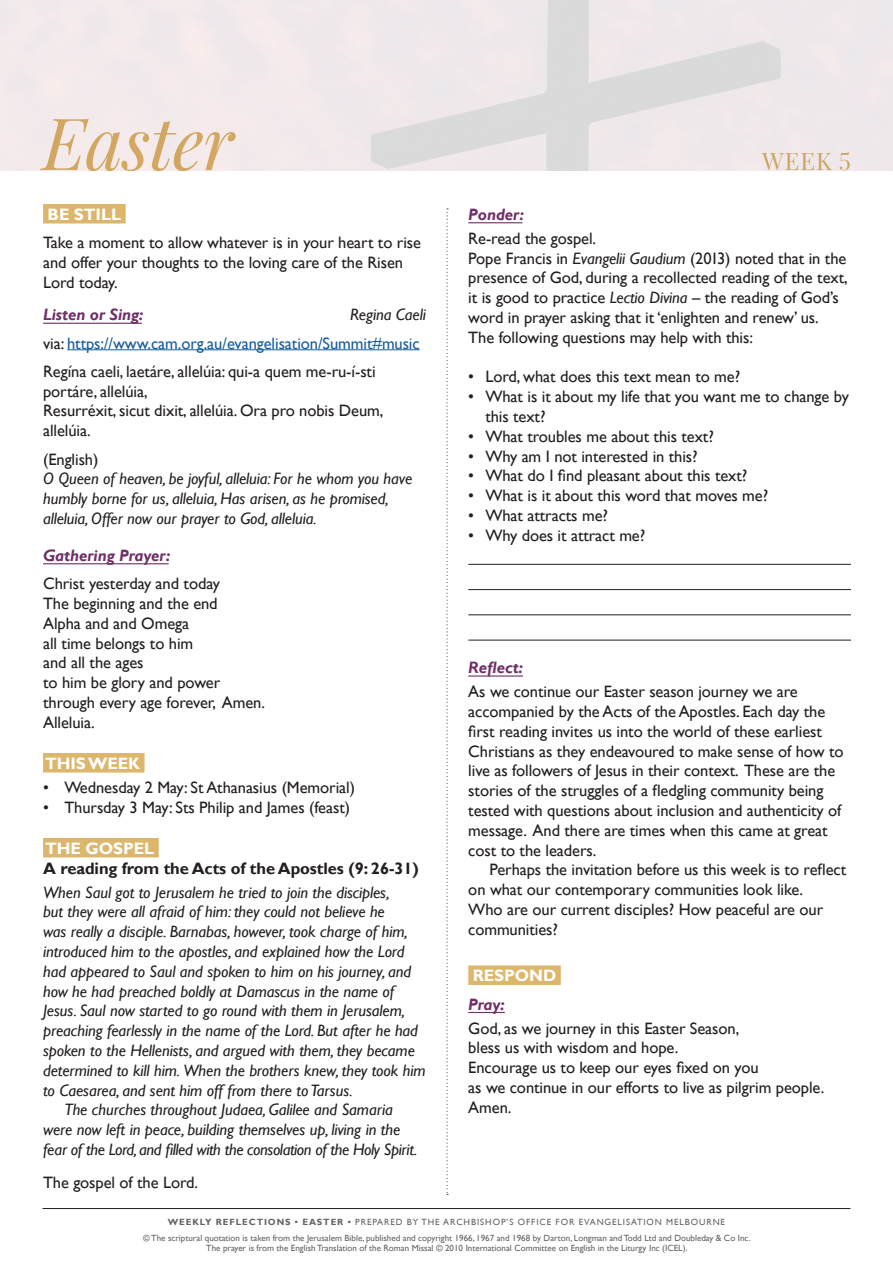
<style>
.page{position:relative;width:893px;height:1263px;background:#fff}
.page>*{position:absolute;margin:0;border:0;box-sizing:border-box;transform-origin:0 0}
.t1{font:italic 72px "Playfair Display";letter-spacing:-.01em;color:#dcb66b}
.t2{font:24px "Playfair Display";color:#dcb66b}
.body_text{font:16.5px/19.8px "Gill Sans";letter-spacing:-.005em;color:#231f20}
.body_text-2{font:italic 16.5px "Gill Sans";letter-spacing:-.005em;color:#231f20}
.body_text_-_ponder_a{font:italic 16.5px/19.8px "Gill Sans";letter-spacing:-.005em;color:#231f20}
.body_text_-_ponder_a-2{font:16.5px/19.8px "Gill Sans";letter-spacing:-.005em;color:#231f20}
.body_text-3{font:italic 16.5px "Gill Sans";letter-spacing:-.025em;color:#231f20}
.body_text_-_ponder_a-3{font:16.5px "Gill Sans";letter-spacing:-.005em;color:#175d9e}
.heading_-_weeks{font:700 16.5px/19.8px "Gill Sans";letter-spacing:-.005em;color:#231f20}
.body_text_-_ponder_a-4{font:italic 700 16.5px "Gill Sans";letter-spacing:-.005em;color:#6f2f68}
.heading_-_weeks-2{font:700 16.5px "Gill Sans";letter-spacing:-.005em;color:#fff}
.body_text-4{font:italic 700 16.5px "Gill Sans";letter-spacing:-.005em;color:#6f2f68}
.t3{font:9px/15.8px "Gill Sans";color:#636366;text-align:center}
.s1{color:#231f20}
.s2{font-style:normal}
.s3{color:#fff}
.s4{font-style:italic}
.s5{font-weight:700}
</style>
<div class="page">
<hr style="left:43px;top:1208px;width:807px;height:1px;background:#231f20">
<hr style="left:468px;top:222px;width:54px;height:1px;background:#6f2f68">
<hr style="left:468px;top:675px;width:55px;height:2px;background:#6f2f68">
<div style="left:468px;top:965px;width:93px;height:20px;background:#dcb66b"></div>
<hr style="left:468px;top:1012px;width:37px;height:1px;background:#6f2f68">
<hr style="left:468px;top:564px;width:383px;height:1px;background:#231f20">
<hr style="left:468px;top:589px;width:383px;height:1px;background:#231f20">
<hr style="left:468px;top:614px;width:383px;height:1px;background:#231f20">
<hr style="left:468px;top:640px;width:383px;height:1px;background:#231f20">
<div style="left:43px;top:204px;width:83px;height:19px;background:#dcb66b"></div>
<hr style="left:43px;top:323px;width:99px;height:1px;background:#6f2f68">
<hr style="left:67px;top:349px;width:353px;height:1px;background:#175d9e">
<hr style="left:43px;top:563px;width:126px;height:1px;background:#6f2f68">
<div style="left:43px;top:753px;width:102px;height:19px;background:#dcb66b"></div>
<div style="left:43px;top:838px;width:116px;height:19px;background:#dcb66b"></div>
<svg style="left:446px;top:208px;width:2px;height:987px"></svg>
<h1 class="t1" style="left:43px;top:95px;width:193px">Easter</h1>
<p class="heading_-_weeks-2" style="left:48px;top:204px;width:75px">BE STILL</p>
<p class="body_text" style="left:43px;top:233px;width:379px">Take a moment to allow whatever is in your heart to rise and offer your thoughts to the loving care of the Risen<br>Lord today.</p>
<p class="body_text_-_ponder_a-4" style="left:43px;top:305px;width:102px">Listen or Sing:</p>
<p class="body_text_-_ponder_a" style="left:350px;top:305px;width:77px">Regina Caeli</p>
<p class="body_text_-_ponder_a-3" style="left:43px;top:333px;width:378px"><span class="s1">via:</span> https://www.cam.org.au/evangelisation/Summit#music</p>
<p class="body_text_-_ponder_a-2" style="left:43px;top:362px;width:342px">Regína caeli, laetáre, allelúia: qui-a quem me-ru-í-sti portáre, allelúia,<br>Resurréxit, sicut dixit, allelúia. Ora pro nobis Deum, allelúia.</p>
<p class="body_text_-_ponder_a" style="left:43px;top:449px;width:371px"><span class="s2">(English)<br></span>O Queen of heaven, be joyful, alleluia: For he whom you have humbly borne for us, alleluia, Has arisen, as he promised, alleluia, Offer now our prayer to God, alleluia.</p>
<p class="body_text-4" style="left:43px;top:546px;width:129px">Gathering Prayer:</p>
<p class="body_text" style="left:43px;top:574px;width:178px">Christ yesterday and today</p>
<p class="body_text" style="left:43px;top:594px;width:176px">The beginning and the end</p>
<p class="body_text" style="left:43px;top:613px;width:148px">Alpha and and Omega</p>
<p class="body_text" style="left:43px;top:633px;width:152px">all time belongs to him</p>
<p class="body_text" style="left:43px;top:653px;width:102px">and all the ages</p>
<p class="body_text" style="left:43px;top:673px;width:179px">to him be glory and power</p>
<p class="body_text" style="left:43px;top:693px;width:223px">through every age forever, Amen.</p>
<p class="body_text" style="left:43px;top:712px;width:53px">Alleluia.</p>
<p class="heading_-_weeks-2" style="left:45px;top:753px;width:97px">THIS WEEK</p>
<p class="body_text" style="left:43px;top:778px;width:313px">• Wednesday 2 May: St Athanasius (Memorial)</p>
<p class="body_text" style="left:43px;top:797px;width:309px">• Thursday 3 May: Sts Philip and James (feast)</p>
<p class="heading_-_weeks" style="left:43px;top:839px;width:377px"><span class="s3">THE GOSPEL<br></span>A reading from the Acts of the Apostles (9: 26-31)</p>
<p class="body_text-2" style="left:43px;top:882px;width:348px">When Saul got to Jerusalem he tried to join the disciples,</p>
<p class="body_text-2" style="left:43px;top:902px;width:343px">but they were all afraid of him: they could not believe he</p>
<p class="body_text-2" style="left:43px;top:922px;width:366px">was really a disciple. Barnabas, however, took charge of him,</p>
<p class="body_text-2" style="left:43px;top:942px;width:363px">introduced him to the apostles, and explained how the Lord</p>
<p class="body_text-2" style="left:43px;top:961px;width:369px">had appeared to Saul and spoken to him on his journey, and</p>
<p class="body_text-2" style="left:43px;top:981px;width:353px">how he had preached boldly at Damascus in the name of</p>
<p class="body_text-2" style="left:43px;top:1001px;width:364px">Jesus. Saul now started to go round with them in Jerusalem,</p>
<p class="body_text-2" style="left:43px;top:1021px;width:376px">preaching fearlessly in the name of the Lord. But after he had</p>
<p class="body_text-2" style="left:43px;top:1041px;width:373px">spoken to the Hellenists, and argued with them, they became</p>
<p class="body_text-2" style="left:43px;top:1060px;width:384px">determined to kill him. When the brothers knew, they took him</p>
<p class="body_text-2" style="left:43px;top:1080px;width:311px">to Caesarea, and sent him off from there to Tarsus.</p>
<p class="body_text-2" style="left:64px;top:1100px;width:330px">The churches throughout Judaea, Galilee and Samaria</p>
<p class="body_text-2" style="left:43px;top:1120px;width:359px">were now left in peace, building themselves up, living in the</p>
<p class="body_text-3" style="left:43px;top:1140px;width:376px">fear of the Lord, and filled with the consolation of the Holy Spirit.</p>
<p class="body_text" style="left:43px;top:1172px;width:157px">The gospel of the Lord.</p>
<h2 class="t2" style="left:762px;top:146px;width:90px">WEEK 5</h2>
<p class="body_text_-_ponder_a-4" style="left:468px;top:205px;width:57px">Ponder:</p>
<p class="body_text" style="left:468px;top:229px;width:381px">Re-read the gospel.<br>Pope Francis in <span class="s4">Evangelii Gaudium</span> (2013) noted that in the presence of God, during a recollected reading of the text, it is good to practice <span class="s4">Lectio Divina</span> – the reading of God’s word in prayer asking that it ‘enlighten and renew’ us.<br>The following questions may help with this:</p>
<p class="body_text" style="left:468px;top:367px;width:273px">• Lord, what does this text mean to me?</p>
<p class="body_text" style="left:485px;top:387px;width:365px;text-indent:-17px">• What is it about my life that you want me to change by this text?</p>
<p class="body_text" style="left:468px;top:427px;width:247px">• What troubles me about this text?</p>
<p class="body_text" style="left:468px;top:446px;width:231px">• Why am I not interested in this?</p>
<p class="body_text" style="left:468px;top:466px;width:280px">• What do I find pleasant about this text?</p>
<p class="body_text" style="left:468px;top:486px;width:301px">• What is it about this word that moves me?</p>
<p class="body_text" style="left:468px;top:506px;width:141px">• What attracts me?</p>
<p class="body_text" style="left:468px;top:526px;width:178px">• Why does it attract me?</p>
<p class="body_text_-_ponder_a-4" style="left:468px;top:658px;width:56px">Reflect:</p>
<p class="body_text" style="left:468px;top:682px;width:377px">As we continue our Easter season journey we are accompanied by the Acts of the Apostles. Each day the first reading invites us into the world of these earliest Christians as they endeavoured to make sense of how to live as followers of Jesus in their context. These are the stories of the struggles of a fledgling community being tested with questions about inclusion and authenticity of message. And there are times when this came at great cost to the leaders.</p>
<p class="body_text" style="left:468px;top:860px;width:379px;text-indent:21px">Perhaps the invitation before us this week is to reflect on what our contemporary communities look like.<br>Who are our current disciples? How peaceful are our communities?</p>
<p class="heading_-_weeks-2" style="left:473px;top:966px;width:85px">RESPOND</p>
<p class="body_text_-_ponder_a-4" style="left:468px;top:994px;width:38px">Pray:</p>
<p class="body_text" style="left:468px;top:1018px;width:358px">God, as we journey in this Easter Season,<br>bless us with wisdom and hope.<br>Encourage us to keep our eyes fixed on you<br>as we continue in our efforts to live as pilgrim people.<br>Amen.</p>
<p class="t3" style="left:143px;top:1214px;width:609px"><span class="s5">WEEKLY REFLECTIONS • EASTER •</span> PREPARED BY THE ARCHBISHOP’S OFFICE FOR EVANGELISATION MELBOURNE<br>© The scriptural quotation is taken from the Jerusalem Bible, published and copyright 1966, 1967 and 1968 by Darton, Longman and Todd Ltd and Doubleday &amp; Co Inc.</p>
<p class="t3" style="left:206px;top:1240px;width:483px">The prayer is from the English Translation of the Roman Missal © 2010 International Committee on English in the Liturgy Inc (ICEL).</p>
</div>
